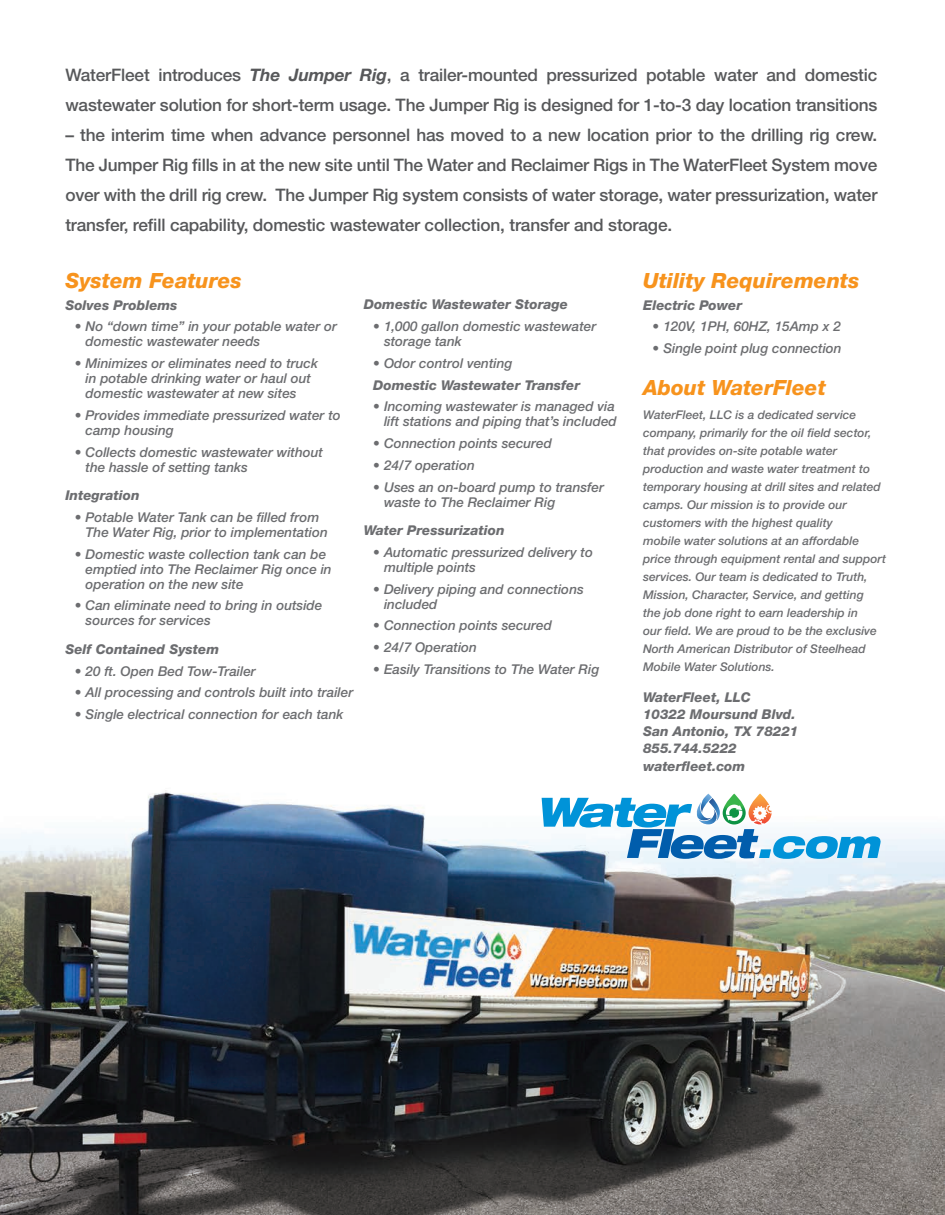
<style>
.page{position:relative;width:945px;height:1215px;background:#fff}
.page>*{position:absolute;margin:0;border:0;box-sizing:border-box;transform-origin:0 0}
.t1{font:italic 800 21px "Helvetica Neue";color:#f7931d}
.t2{font:500 17.25px/30px "Helvetica Neue";letter-spacing:-.01em;color:#57585a}
.t3{font:italic 500 13.5px/15px "Helvetica Neue";color:#6c6d70}
.t4{font:italic 800 13.5px/17.2px "Helvetica Neue";color:#6c6d70}
.t5{font:italic 500 12px/18px "Helvetica Neue";color:#6c6d70}
.s1{font-weight:700;font-style:italic}
</style>
<div class="page">
<img style="left:0;top:790px;width:945px;height:425px">
<svg style="left:542px;top:792px;width:339px;height:67px"></svg>
<p class="t2" style="left:65px;top:60px;width:814px">WaterFleet introduces <span class="s1">The Jumper Rig</span>, a trailer-mounted pressurized potable water and domestic wastewater solution for short-term usage. The Jumper Rig is designed for 1-to-3 day location transitions</p>
<p class="t2" style="left:65px;top:120px;width:814px;text-align:justify">– the interim time when advance personnel has moved to a new location prior to the drilling rig crew.<br>The Jumper Rig fills in at the new site until The Water and Reclaimer Rigs in The WaterFleet System move over with the drill rig crew. The Jumper Rig system consists of water storage, water pressurization, water transfer, refill capability, domestic wastewater collection, transfer and storage.</p>
<h1 class="t1" style="left:65px;top:268px;width:178px">System Features</h1>
<p class="t4" style="left:65px;top:296px;width:114px">Solves Problems</p>
<p class="t3" style="left:86px;top:319px;width:253px;text-indent:-11px">• No “down time” in your potable water or domestic wastewater needs</p>
<p class="t3" style="left:86px;top:356px;width:234px;text-indent:-11px">• Minimizes or eliminates need to truck in potable drinking water or haul out domestic wastewater at new sites</p>
<p class="t3" style="left:86px;top:407px;width:257px;text-indent:-11px">• Provides immediate pressurized water to camp housing</p>
<p class="t3" style="left:86px;top:444px;width:239px;text-indent:-11px">• Collects domestic wastewater without the hassle of setting tanks</p>
<p class="t4" style="left:65px;top:487px;width:76px">Integration</p>
<p class="t3" style="left:86px;top:509px;width:244px;text-indent:-11px">• Potable Water Tank can be filled from<br>The Water Rig, prior to implementation</p>
<p class="t3" style="left:86px;top:546px;width:248px;text-indent:-11px">• Domestic waste collection tank can be emptied into The Reclaimer Rig once in operation on the new site</p>
<p class="t3" style="left:86px;top:598px;width:238px;text-indent:-11px">• Can eliminate need to bring in outside sources for services</p>
<p class="t4" style="left:65px;top:640px;width:155px">Self Contained System</p>
<p class="t3" style="left:75px;top:663px;width:183px">• 20 ft. Open Bed Tow-Trailer</p>
<p class="t3" style="left:75px;top:685px;width:280px">• All processing and controls built into trailer</p>
<p class="t3" style="left:75px;top:707px;width:270px">• Single electrical connection for each tank</p>
<h1 class="t1" style="left:643px;top:268px;width:218px">Utility Requirements</h1>
<p class="t4" style="left:643px;top:296px;width:100px">Electric Power</p>
<p class="t3" style="left:653px;top:319px;width:190px">• 120V, 1PH, 60HZ, 15Amp x 2</p>
<p class="t3" style="left:653px;top:341px;width:191px">• Single point plug connection</p>
<p class="t4" style="left:364px;top:296px;width:206px">Domestic Wastewater Storage</p>
<p class="t3" style="left:384px;top:319px;width:214px;text-indent:-11px">• 1,000 gallon domestic wastewater storage tank</p>
<p class="t3" style="left:373px;top:355px;width:141px">• Odor control venting</p>
<p class="t4" style="left:373px;top:376px;width:209px">Domestic Wastewater Transfer</p>
<p class="t3" style="left:373px;top:399px;width:245px;text-align:right">• Incoming wastewater is managed via lift stations and piping that’s included</p>
<p class="t3" style="left:373px;top:436px;width:180px">• Connection points secured</p>
<p class="t3" style="left:373px;top:457px;width:103px">• 24/7 operation</p>
<p class="t3" style="left:384px;top:479px;width:222px;text-indent:-11px">• Uses an on-board pump to transfer waste to The Reclaimer Rig</p>
<p class="t4" style="left:364px;top:522px;width:142px">Water Pressurization</p>
<p class="t3" style="left:384px;top:544px;width:211px;text-indent:-11px">• Automatic pressurized delivery to multiple points</p>
<p class="t3" style="left:384px;top:581px;width:201px;text-indent:-11px">• Delivery piping and connections included</p>
<p class="t3" style="left:373px;top:618px;width:180px">• Connection points secured</p>
<p class="t3" style="left:373px;top:640px;width:105px">• 24/7 Operation</p>
<p class="t3" style="left:373px;top:661px;width:228px">• Easily Transitions to The Water Rig</p>
<h1 class="t1" style="left:643px;top:375px;width:184px">About WaterFleet</h1>
<p class="t5" style="left:643px;top:406px;width:244px">WaterFleet, LLC is a dedicated service company, primarily for the oil field sector, that provides on-site potable water production and waste water treatment to temporary housing at drill sites and related camps. Our mission is to provide our customers with the highest quality<br>mobile water solutions at an affordable price through equipment rental and support services. Our team is dedicated to Truth, Mission, Character, Service, and getting<br>the job done right to earn leadership in<br>our field. We are proud to be the exclusive North American Distributor of Steelhead Mobile Water Solutions.</p>
<p class="t4" style="left:643px;top:688px;width:157px">WaterFleet, LLC<br>10322 Moursund Blvd.<br>San Antonio, TX 78221<br>855.744.5222 waterfleet.com</p>
</div>
